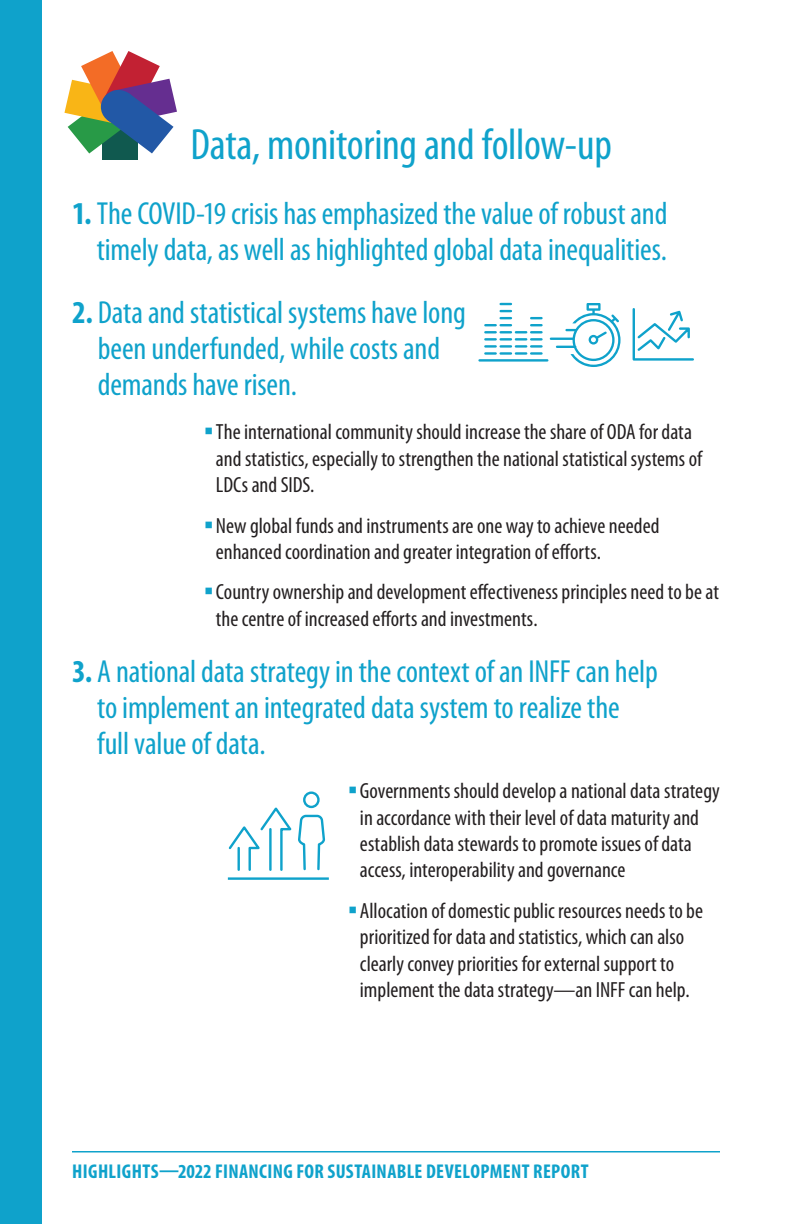
<style>
.page{position:relative;width:792px;height:1224px;background:#fff}
.page>*{position:absolute;margin:0;border:0;box-sizing:border-box;transform-origin:0 0}
.t1{font:condensed 44px "Myriad Pro";letter-spacing:-.005em;color:#0fa2cb}
.t2{font:condensed 32px/36px "Myriad Pro";letter-spacing:-.005em;color:#0fa2cb}
.t3{font:condensed 22px/26.4px "Myriad Pro";color:#231f20}
.t4{font:700 condensed 20px "Myriad Pro";letter-spacing:.015em;color:#0fa2cb}
.s1{font-weight:700}
</style>
<div class="page">
<div style="left:0;top:0;width:42px;height:1224px;background:#0fa2cb"></div>
<hr style="left:72px;top:1151px;width:648px;height:1px;background:#0fa2cb">
<div style="left:103px;top:109px;width:35px;height:51px;background:#10594f"></div>
<svg style="left:64px;top:51px;width:113px;height:102px"></svg>
<div style="left:101px;top:90px;width:35px;height:34px;background:#2258a6;border-radius:50%"></div>
<svg style="left:227px;top:791px;width:102px;height:89px"></svg>
<svg style="left:478px;top:302px;width:216px;height:65px"></svg>
<h1 class="t1" style="left:191px;top:118px;width:423px">Data, monitoring and follow-up</h1>
<h2 class="t2" style="left:72px;top:195px;width:597px;text-align:right"><span class="s1">1.</span> The COVID-19 crisis has emphasized the value of robust and timely data, as well as highlighted global data inequalities.</h2>
<h2 class="t2" style="left:98px;top:294px;width:370px;text-indent:-26px"><span class="s1">2.</span> Data and statistical systems have long been underfunded, while costs and demands have risen.</h2>
<p class="t3" style="left:216px;top:419px;width:488px">The international community should increase the share of ODA for data and statistics, especially to strengthen the national statistical systems of<br>LDCs and SIDS.</p>
<p class="t3" style="left:216px;top:512px;width:445px">New global funds and instruments are one way to achieve needed enhanced coordination and greater integration of efforts.</p>
<p class="t3" style="left:216px;top:579px;width:505px">Country ownership and development effectiveness principles need to be at the centre of increased efforts and investments.</p>
<h2 class="t2" style="left:97px;top:653px;width:562px;text-indent:-25px"><span class="s1">3.</span> A national data strategy in the context of an INFF can help to implement an integrated data system to realize the full value of data.</h2>
<p class="t3" style="left:360px;top:777px;width:361px">Governments should develop a national data strategy in accordance with their level of data maturity and establish data stewards to promote issues of data access, interoperability and governance</p>
<p class="t3" style="left:360px;top:897px;width:345px">Allocation of domestic public resources needs to be prioritized for data and statistics, which can also clearly convey priorities for external support to implement the data strategy—an INFF can help.</p>
<p class="t4" style="left:72px;top:1159px;width:518px">HIGHLIGHTS—2022 FINANCING FOR SUSTAINABLE DEVELOPMENT REPORT</p>
</div>
